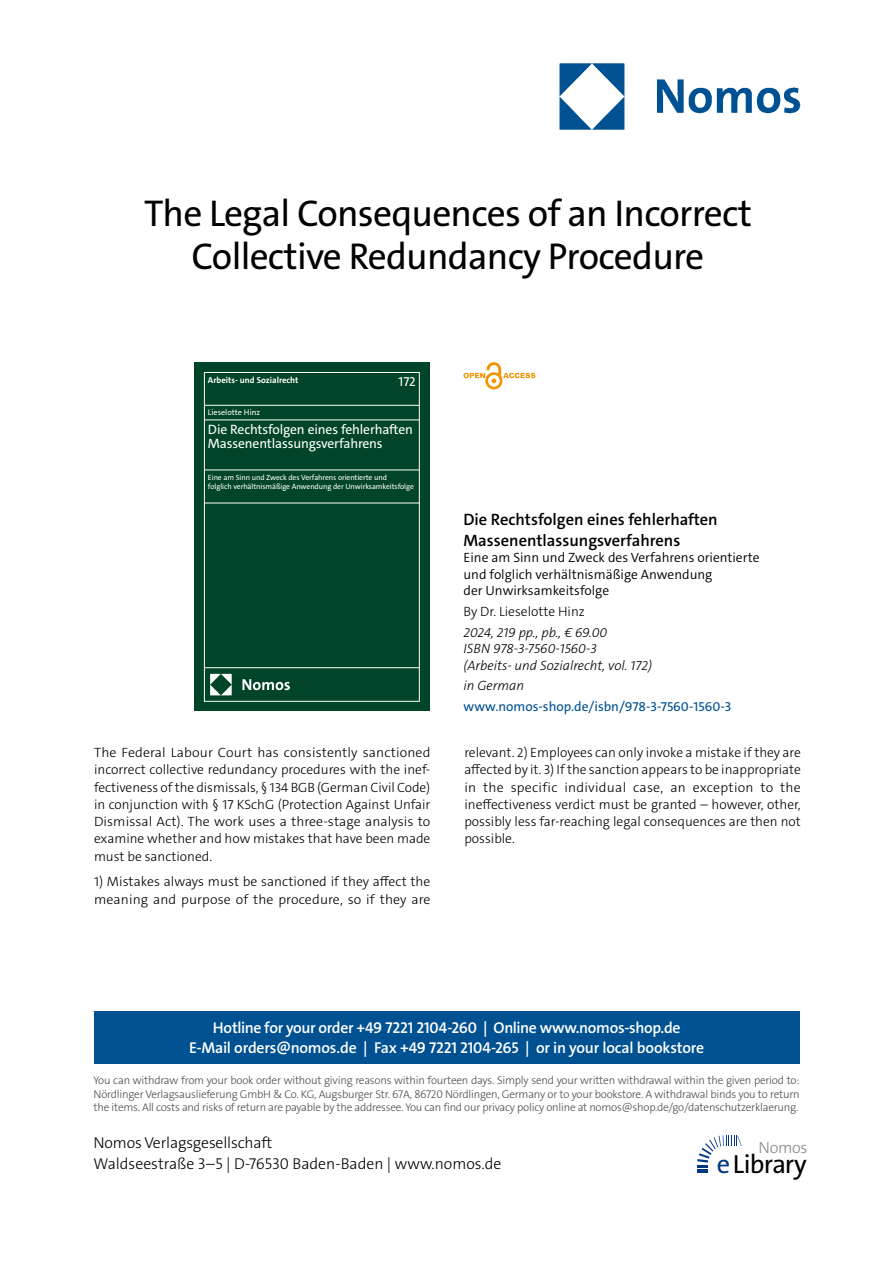
<style>
.page{position:relative;width:893px;height:1263px;background:#fff}
.page>*{position:absolute;margin:0;border:0;box-sizing:border-box;transform-origin:0 0}
.t1{font:37.5px/43.5px "The Sans Os F";letter-spacing:-.02em;color:#000;text-align:center}
.t2{font:26.4px "The Sans Os F";letter-spacing:-.03em;color:#000}
.t3{font:600 16.5px/21px "The Sans C5";color:#000}
.t4{font:300 16.2px "The Sans Os F";letter-spacing:-.02em;color:#87888a}
.t5{font:600 15.75px/21px "The Sans Os F";letter-spacing:-.02em;color:#fff;text-align:center}
.t6{font:300 15.75px/21px "The Sans Os F";color:#000}
.t7{font:300 13.5px/17.2px "The Sans C5";color:#000;text-align:justify}
.t8{font:300 13.5px/16.5px "The Sans C5";color:#000}
.t9{font:italic 300 13.5px/16.5px "The Sans C5";color:#000}
.t10{font:13.5px/14.7px "The Sans C5";letter-spacing:-.01em;color:#fff}
.t11{font:13.5px "The Sans C5";color:#005192}
.t12{font:13.05px "The Sans C5";color:#fff}
.t13{font:300 11.25px/13.5px "The Sans Os F";letter-spacing:-.02em;color:#4b4b4d;text-align:justify}
.t14{font:700 8.7px "The Sans C5";color:#fff}
.t15{font:8.1px "The Sans C5";color:#fff}
.t16{font:7.65px/9.1px "The Sans C5";letter-spacing:-.01em;color:#fff}
.s1{color:#003882}
</style>
<div class="page">
<div style="left:94px;top:1011px;width:705px;height:52px;background:#005192"></div>
<svg style="left:697px;top:1135px;width:45px;height:38px"></svg>
<img style="left:559px;top:63px;width:242px;height:67px">
<div style="left:194px;top:362px;width:236px;height:349px;background:#00442a"></div>
<div style="left:204px;top:372px;width:216px;height:329px;border:1px solid #fff"></div>
<hr style="left:204px;top:405px;width:216px;height:1px;background:#fff">
<hr style="left:204px;top:420px;width:216px;height:1px;background:#fff">
<hr style="left:204px;top:470px;width:216px;height:1px;background:#fff">
<hr style="left:204px;top:503px;width:216px;height:1px;background:#fff">
<hr style="left:204px;top:667px;width:216px;height:1px;background:#fff">
<svg style="left:242px;top:679px;width:48px;height:11px"></svg>
<svg style="left:210px;top:674px;width:22px;height:21px"></svg>
<svg style="left:463px;top:362px;width:72px;height:28px"></svg>
<h1 class="t1" style="left:144px;top:195px;width:609px">The Legal Consequences of an Incorrect<br>Collective Redundancy Procedure</h1>
<p class="t14" style="left:208px;top:375px;width:92px">Arbeits- und Sozialrecht</p>
<p class="t12" style="left:399px;top:374px;width:19px">172</p>
<p class="t15" style="left:208px;top:407px;width:54px">Lieselotte Hinz</p>
<p class="t10" style="left:208px;top:422px;width:206px">Die Rechtsfolgen eines fehlerhaften<br>Massenentlassungsverfahrens</p>
<p class="t16" style="left:208px;top:473px;width:207px">Eine am Sinn und Zweck des Verfahrens orientierte und<br>folglich verhältnismäßige Anwendung der Unwirksamkeitsfolge</p>
<p class="t7" style="left:94px;top:744px;width:338px">The Federal Labour Court has consistently sanctioned incorrect collective redundancy procedures with the inef&shy;fectiveness of the dismissals, § 134 BGB (German Civil Code) in conjunction with § 17 KSchG (Protection Against Unfair Dismissal Act). The work uses a three-stage analysis to examine whether and how mistakes that have been made must be sanctioned.</p>
<p class="t7" style="left:94px;top:873px;width:338px">1) Mistakes always must be sanctioned if they affect the meaning and purpose of the procedure, so if they are</p>
<p class="t3" style="left:463px;top:509px;width:256px">Die Rechtsfolgen eines fehlerhaften<br>Massenentlassungsverfahrens</p>
<p class="t8" style="left:463px;top:549px;width:298px">Eine am Sinn und Zweck des Verfahrens orientierte und folglich verhältnismäßige Anwendung<br>der Unwirksamkeitsfolge</p>
<p class="t7" style="left:463px;top:603px;width:123px">By Dr. Lieselotte Hinz</p>
<p class="t9" style="left:463px;top:624px;width:190px">2024, 219 pp., pb., € 69.00<br>ISBN 978-3-7560-1560-3<br>(Arbeits- und Sozialrecht, vol. 172)</p>
<p class="t9" style="left:463px;top:678px;width:62px">in German</p>
<p class="t11" style="left:463px;top:698px;width:269px">www.nomos-shop.de/isbn/978-3-7560-1560-3</p>
<p class="t7" style="left:464px;top:744px;width:338px">relevant. 2) Employees can only invoke a mistake if they are affected by it. 3) If the sanction appears to be inappropriate in the specific individual case, an exception to the ineffectiveness verdict must be granted – however, other, possibly less far-reaching legal consequences are then not possible.</p>
<p class="t5" style="left:189px;top:1017px;width:517px">Hotline for your order +49 7221 2104-260 | Online www.nomos-shop.de<br>E-Mail orders@nomos.de | Fax +49 7221 2104-265 | or in your local bookstore</p>
<p class="t13" style="left:94px;top:1074px;width:708px">You can withdraw from your book order without giving reasons within fourteen days. Simply send your written withdrawal within the given period to:<br>Nördlinger Verlagsauslieferung GmbH &amp; Co. KG, Augsburger Str. 67A, 86720 Nördlingen, Germany or to your bookstore. A withdrawal binds you to return the items. All costs and risks of return are payable by the addressee. You can find our privacy policy online at nomos@shop.de/go/datenschutzerklaerung.</p>
<p class="t6" style="left:94px;top:1133px;width:409px">Nomos Verlagsgesellschaft<br>Waldseestraße 3–5 | D-76530 Baden-Baden | www.nomos.de</p>
<p class="t4" style="left:758px;top:1137px;width:51px">Nomos</p>
<h2 class="t2" style="left:717px;top:1153px;width:91px"><span class="s1">e</span>Library</h2>
</div>
